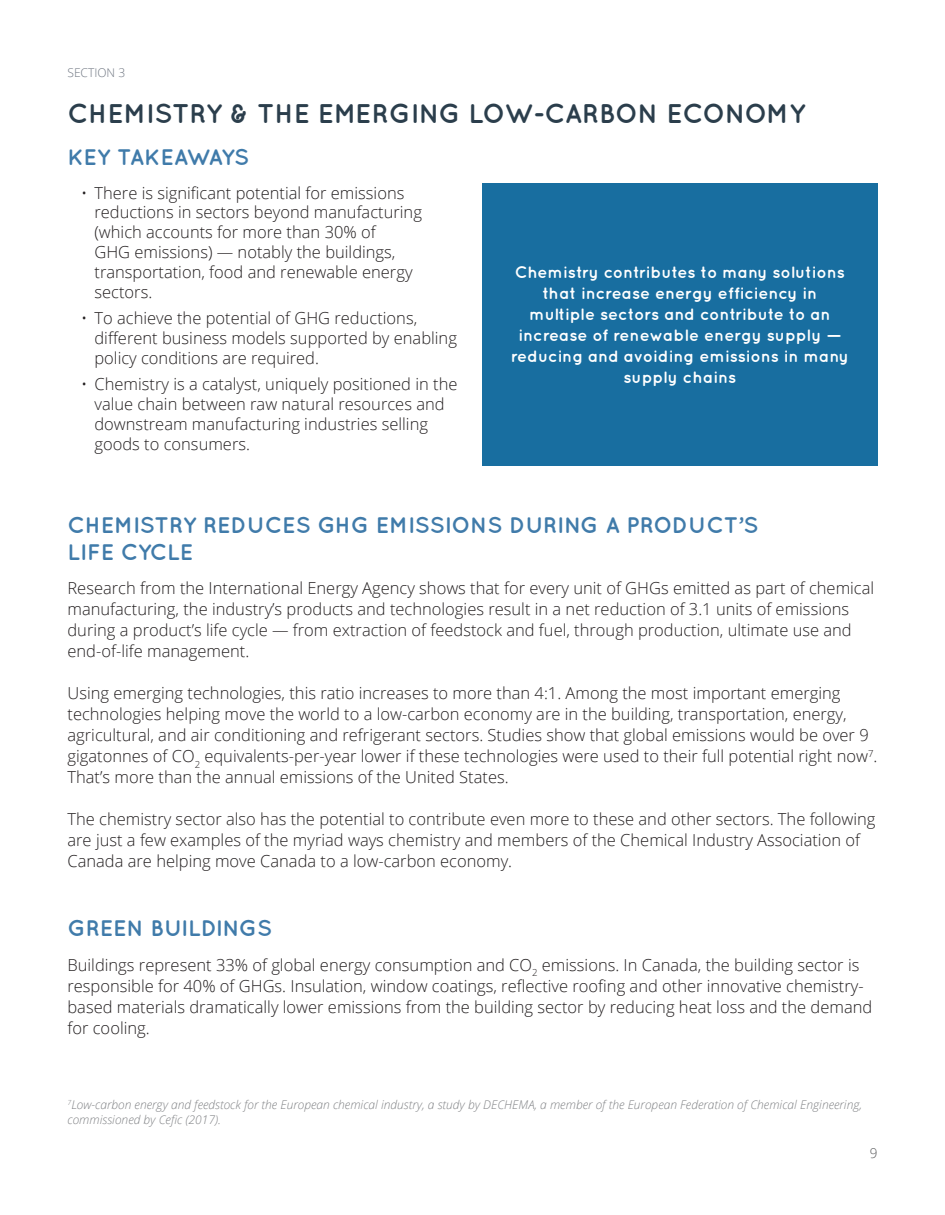
<style>
.page{position:relative;width:945px;height:1215px;background:#fff}
.page>*{position:absolute;margin:0;border:0;box-sizing:border-box;transform-origin:0 0}
.t1{font:700 27px "Quicksand";color:#2b3e4c}
.t2{font:700 22.5px/27px "Quicksand";color:#407baa}
.t3{font:700 22.5px "Quicksand";letter-spacing:-.02em;color:#407baa}
.t4{font:300 16.5px/21px "Open Sans";color:#231f20}
.Highlighted_Text{font:700 16.5px/21px "Quicksand";color:#fff;text-align:center}
.t5{font:300 13.5px "Open Sans";color:#57585a}
.t6{font:italic 300 12px/15px "Open Sans";color:#808285}
.Section{font:300 12px "Open Sans";color:#6e7580}
</style>
<div class="page">
<div style="left:482px;top:183px;width:396px;height:283px;background:#186ea0"></div>
<p class="Section" style="left:68px;top:64px;width:59px">SECTION 3</p>
<h1 class="t1" style="left:68px;top:98px;width:739px">CHEMISTRY &amp; THE EMERGING LOW-CARBON ECONOMY</h1>
<h2 class="t3" style="left:68px;top:144px;width:183px">KEY TAKEAWAYS</h2>
<p class="t4" style="left:94px;top:182px;width:329px;line-height:19.8px;text-indent:-14px">• There is significant potential for emissions reductions in sectors beyond manufacturing (which accounts for more than 30% of<br>GHG emissions) — notably the buildings, transportation, food and renewable energy sectors.</p>
<p class="t4" style="left:94px;top:308px;width:364px;line-height:19.8px;text-indent:-14px">• To achieve the potential of GHG reductions, different business models supported by enabling policy conditions are required.</p>
<p class="t4" style="left:94px;top:374px;width:364px;line-height:19.8px;text-indent:-14px">• Chemistry is a catalyst, uniquely positioned in the value chain between raw natural resources and downstream manufacturing industries selling goods to consumers.</p>
<p class="Highlighted_Text" style="left:511px;top:261px;width:340px">Chemistry contributes to many solutions that increase energy efficiency in multiple sectors and contribute to an increase of renewable energy supply — reducing and avoiding emissions in many supply chains</p>
<h2 class="t2" style="left:68px;top:511px;width:693px">CHEMISTRY REDUCES GHG EMISSIONS DURING A PRODUCT’S<br>LIFE CYCLE</h2>
<p class="t4" style="left:68px;top:577px;width:808px">Research from the International Energy Agency shows that for every unit of GHGs emitted as part of chemical manufacturing, the industry’s products and technologies result in a net reduction of 3.1 units of emissions during a product’s life cycle — from extraction of feedstock and fuel, through production, ultimate use and end-of-life management.</p>
<p class="t4" style="left:68px;top:682px;width:811px">Using emerging technologies, this ratio increases to more than 4:1. Among the most important emerging technologies helping move the world to a low-carbon economy are in the building, transportation, energy, agricultural, and air conditioning and refrigerant sectors. Studies show that global emissions would be over 9 gigatonnes of CO<sub>2</sub> equivalents-per-year lower if these technologies were used to their full potential right now<sup>7</sup>.<br>That’s more than the annual emissions of the United States.</p>
<p class="t4" style="left:68px;top:808px;width:809px">The chemistry sector also has the potential to contribute even more to these and other sectors. The following are just a few examples of the myriad ways chemistry and members of the Chemical Industry Association of<br>Canada are helping move Canada to a low-carbon economy.</p>
<h2 class="t2" style="left:68px;top:914px;width:206px">GREEN BUILDINGS</h2>
<p class="t4" style="left:67px;top:954px;width:806px">Buildings represent 33% of global energy consumption and CO<sub>2</sub> emissions. In Canada, the building sector is responsible for 40% of GHGs. Insulation, window coatings, reflective roofing and other innovative chemistry&shy;based materials dramatically lower emissions from the building sector by reducing heat loss and the demand for cooling.</p>
<p class="t6" style="left:68px;top:1097px;width:796px"><sup>7</sup>Low-carbon energy and feedstock for the European chemical industry, a study by DECHEMA, a member of the European Federation of Chemical Engineering, commissioned by Cefic (2017).</p>
<p class="t5" style="left:870px;top:1144px;width:9px">9</p>
</div>
